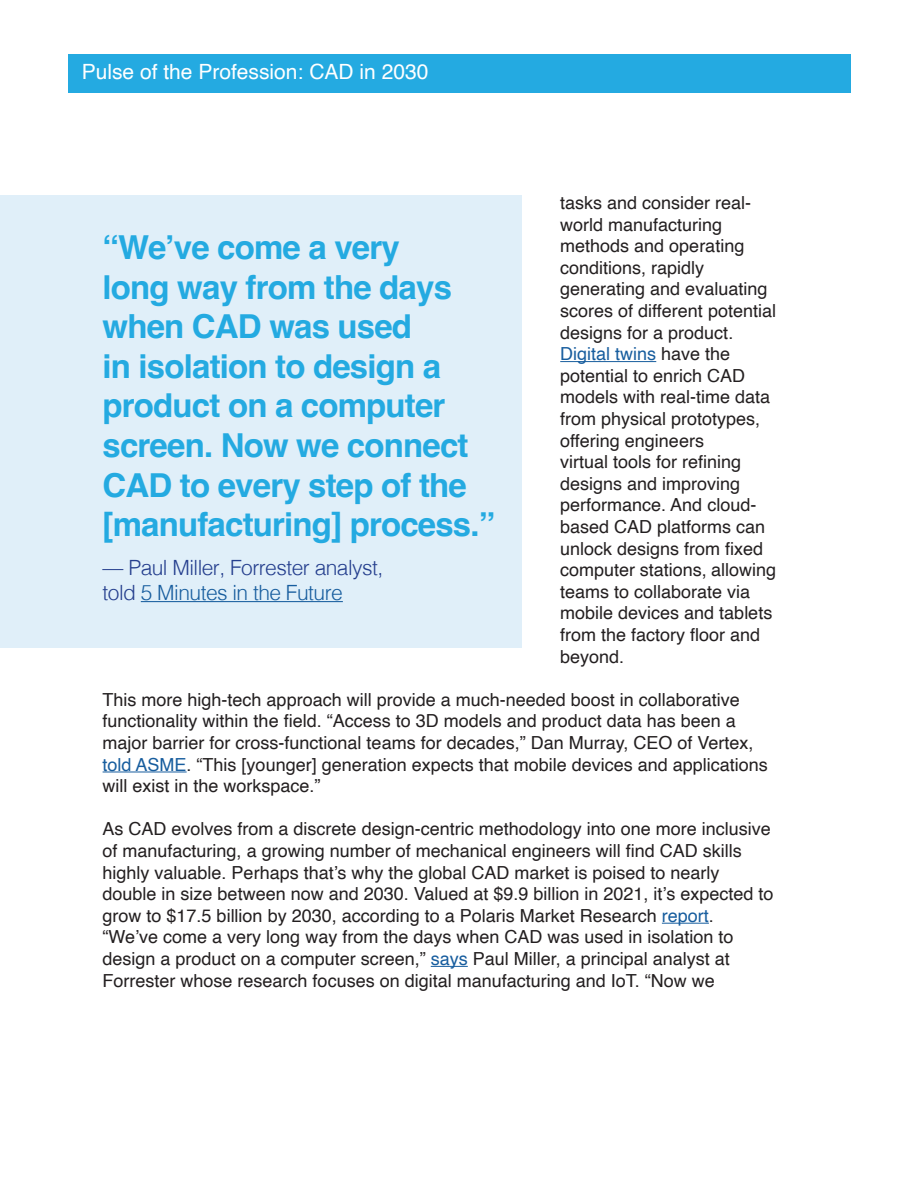
<style>
.page{position:relative;width:918px;height:1188px;background:#fff}
.page>*{position:absolute;margin:0;border:0;box-sizing:border-box;transform-origin:0 0}
.t1{font:700 33px/39.6px "Helvetica";letter-spacing:-.025em;color:#24aae1}
.t2{font:21px "Helvetica";color:#fff}
.t3{font:300 21px "Helvetica";letter-spacing:-.025em;color:#253f8e}
.t4{font:300 21px "Helvetica";letter-spacing:-.025em;color:#175d9e}
.t5{font:18px/21.6px "Helvetica";color:#231f20}
.s1{color:#175d9e}
.s2{color:#253f8e}
</style>
<div class="page">
<div style="left:0;top:196px;width:521px;height:452px;background:#e0eff9"></div>
<hr style="left:141px;top:601px;width:202px;height:1px;background:#175d9e">
<hr style="left:560px;top:361px;width:96px;height:1px;background:#175d9e">
<hr style="left:103px;top:772px;width:84px;height:1px;background:#175d9e">
<hr style="left:662px;top:923px;width:47px;height:1px;background:#175d9e">
<hr style="left:431px;top:966px;width:37px;height:1px;background:#175d9e">
<div style="left:68px;top:54px;width:783px;height:38px;background:#24aae1"></div>
<p class="t2" style="left:82px;top:55px;width:348px">Pulse of the Profession: CAD in 2030</p>
<p class="t5" style="left:560px;top:192px;width:218px">tasks and consider real&shy;world manufacturing methods and operating conditions, rapidly generating and evaluating scores of different potential designs for a product.<br><span class="s1">Digital twins</span> have the potential to enrich CAD models with real-time data from physical prototypes, offering engineers<br>virtual tools for refining designs and improving performance. And cloud&shy;based CAD platforms can unlock designs from fixed computer stations, allowing teams to collaborate via mobile devices and tablets from the factory floor and beyond.</p>
<p class="t5" style="left:103px;top:689px;width:667px">This more high-tech approach will provide a much-needed boost in collaborative functionality within the field. “Access to 3D models and product data has been a major barrier for cross-functional teams for decades,” Dan Murray, CEO of Vertex, <span class="s1">told ASME</span>. “This [younger] generation expects that mobile devices and applications will exist in the workspace.”</p>
<p class="t5" style="left:103px;top:819px;width:672px">As CAD evolves from a discrete design-centric methodology into one more inclusive of manufacturing, a growing number of mechanical engineers will find CAD skills highly valuable. Perhaps that’s why the global CAD market is poised to nearly double in size between now and 2030. Valued at $9.9 billion in 2021, it’s expected to grow to $17.5 billion by 2030, according to a Polaris Market Research <span class="s1">report</span>.</p>
<p class="t5" style="left:103px;top:927px;width:632px">“We’ve come a very long way from the days when CAD was used in isolation to design a product on a computer screen,” <span class="s1">says</span> Paul Miller, a principal analyst at<br>Forrester whose research focuses on digital manufacturing and IoT. “Now we</p>
<p class="t1" style="left:103px;top:231px;width:394px">“We’ve come a very<br>long way from the days when CAD was used<br>in isolation to design a product on a computer screen. Now we connect<br>CAD to every step of the [manufacturing] process.”</p>
<p class="t3" style="left:103px;top:550px;width:282px">— Paul Miller, Forrester analyst,</p>
<p class="t4" style="left:103px;top:575px;width:242px"><span class="s2">told</span> 5 Minutes in the Future</p>
</div>
